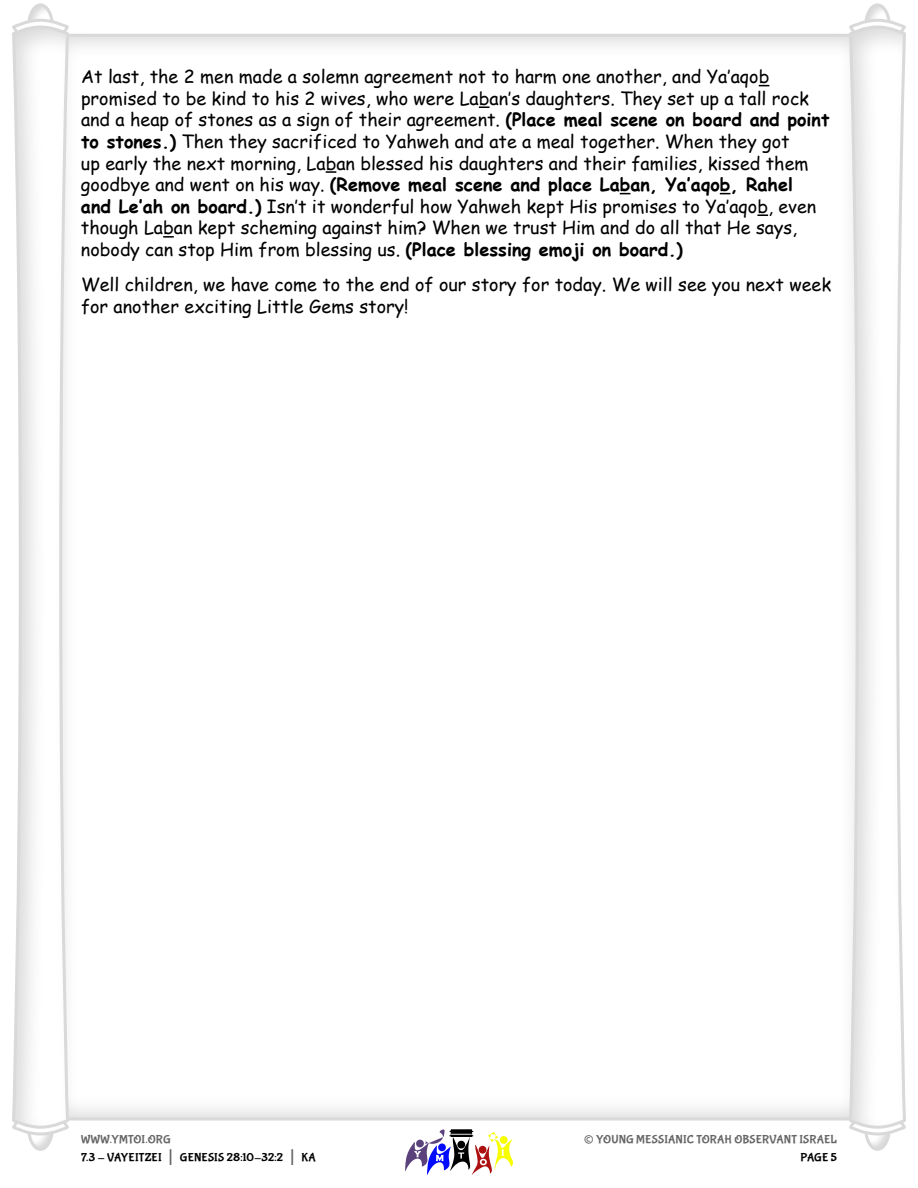
<style>
.page{position:relative;width:918px;height:1188px;background:#fff}
.page>*{position:absolute;margin:0;border:0;box-sizing:border-box;transform-origin:0 0}
.t1{font:27px "Bubblegum Sans";color:#666}
.t2{font:18px/21.6px "Comic Sans MS";color:#000}
.t3{font:12px/18px "Bubblegum Sans";letter-spacing:.01em;color:#000}
.t4{font:12px "Bubblegum Sans";letter-spacing:.01em;color:#666}
.s1{font-weight:700}
.s2{color:#666}
.s3{font-size:21px;color:#666}
</style>
<div class="page">
<svg style="left:405px;top:1129px;width:108px;height:46px"></svg>
<svg style="left:28px;top:1137px;width:25px;height:10px"></svg>
<div style="left:27px;top:1104px;width:27px;height:47px;border:3px solid #d9d9d9;border-radius:50%"></div>
<svg style="left:17px;top:1114px;width:55px;height:23px"></svg>
<svg style="left:28px;top:7px;width:25px;height:10px"></svg>
<div style="left:27px;top:3px;width:27px;height:48px;border:3px solid #d9d9d9;border-radius:50%"></div>
<svg style="left:18px;top:17px;width:45px;height:7px"></svg>
<svg style="left:12px;top:24px;width:58px;height:1106px"></svg>
<svg style="left:865px;top:1137px;width:25px;height:10px"></svg>
<div style="left:864px;top:1104px;width:27px;height:47px;border:3px solid #d9d9d9;border-radius:50%"></div>
<svg style="left:854px;top:1130px;width:47px;height:7px"></svg>
<svg style="left:865px;top:7px;width:25px;height:10px"></svg>
<div style="left:864px;top:3px;width:27px;height:48px;border:3px solid #d9d9d9;border-radius:50%"></div>
<svg style="left:846px;top:17px;width:54px;height:23px"></svg>
<svg style="left:848px;top:24px;width:58px;height:1106px"></svg>
<svg style="left:479px;top:106px;width:11px;height:2px"></svg>
<svg style="left:326px;top:171px;width:10px;height:2px"></svg>
<svg style="left:757px;top:214px;width:11px;height:2px"></svg>
<svg style="left:163px;top:236px;width:11px;height:2px"></svg>
<p class="t2" style="left:81px;top:65px;width:750px">At last, the 2 men made a solemn agreement not to harm one another, and Ya’aqob promised to be kind to his 2 wives, who were Laban’s daughters. They set up a tall rock and a heap of stones as a sign of their agreement. <span class="s1">(Place meal scene on board and point to stones )</span> Then they sacrificed to Yahweh and ate a meal together. When they got<br>up early the next morning, Laban blessed his daughters and their families, kissed them goodbye and went on his way. <span class="s1">(Remove meal scene and place Laban, Ya’aqob, Rahel<br>and Le’ah on board.)</span> Isn’t it wonderful how Yahweh kept His promises to Ya’aqob, even though Laban kept scheming against him? When we trust Him and do all that He says, nobody can stop Him from blessing us. <span class="s1">(Place blessing emoji on board )</span></p>
<p class="t2" style="left:81px;top:276px;width:752px">Well children, we have come to the end of our story for today. We will see you next week for another exciting Little Gems story!</p>
<p class="t3" style="left:81px;top:1132px;width:236px"><span class="s2">WWW.YMTOI.ORG<br></span>7.3 - VAYEITZEI <span class="s3">|</span> GENESIS 28:10-32:2 <span class="s3">|</span> KA</p>
<h1 class="t1" style="left:584px;top:1128px;width:12px">©</h1>
<p class="t4" style="left:596px;top:1134px;width:242px">YOUNG MESSIANIC TORAH OBSERVANT ISRAEL</p>
<p class="t3" style="left:800px;top:1150px;width:38px">PAGE 5</p>
</div>
